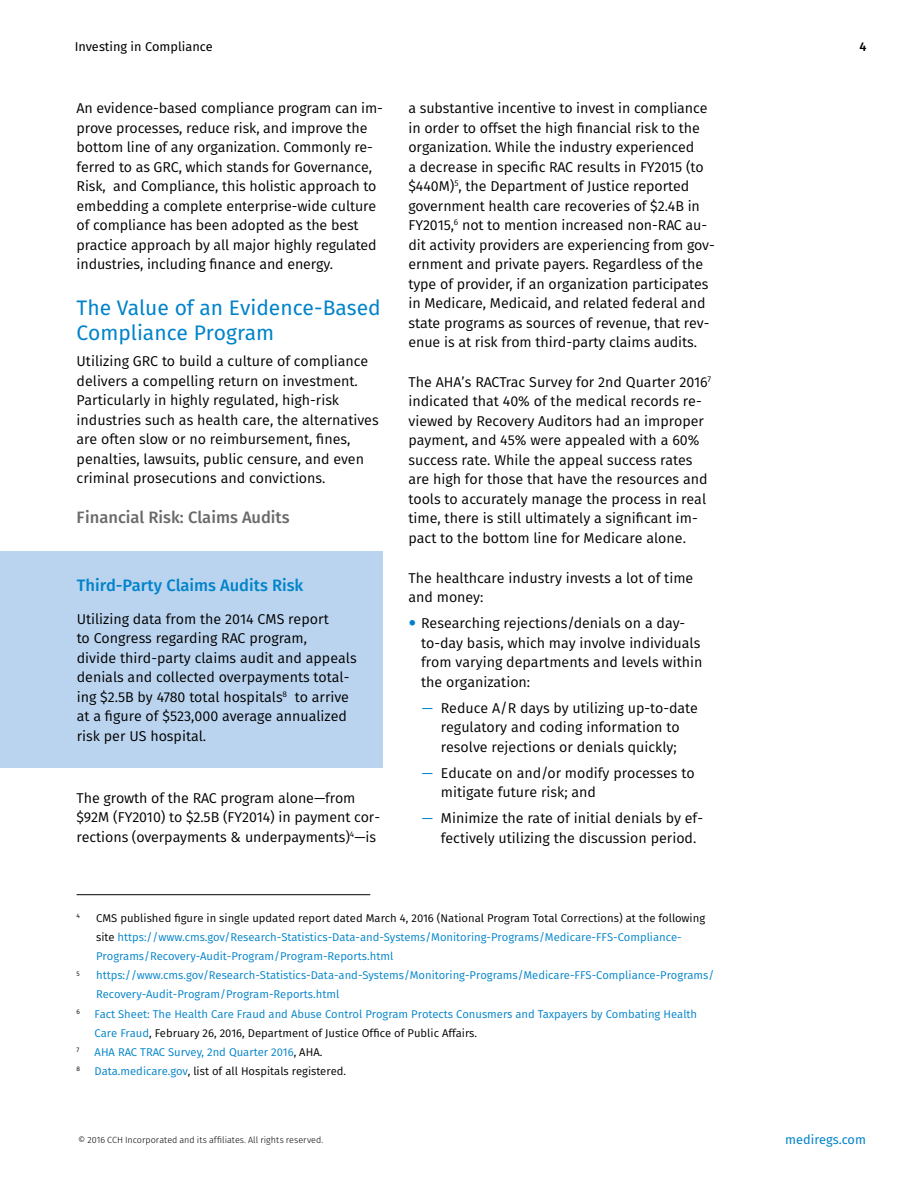
<style>
.page{position:relative;width:919px;height:1188px;background:#fff}
.page>*{position:absolute;margin:0;border:0;box-sizing:border-box;transform-origin:0 0}
.t1{font:21px/25.2px "Fira Sans";color:#0083ca}
.t2{font:500 16.5px "Fira Sans";color:#0083ca}
.t3{font:500 16.5px "Fira Sans";color:#696a6c}
.t4{font:14.25px/19.5px "Fira Sans";letter-spacing:-.005em;color:#000}
.t5{font:12.75px "Fira Sans";color:#000}
.t6{font:12.75px "Fira Sans";color:#0083ca}
.t7{font:500 12.75px "Fira Sans";color:#000}
.t8{font:11.25px/19.2px "Fira Sans";color:#0083ca}
.t9{font:11.25px "Fira Sans";color:#000}
.t10{font:300 9px "Fira Sans";color:#000}
.t11{font:6.6px "Fira Sans";color:#000}
.s1{color:#0083ca}
.s2{color:#000}
</style>
<div class="page">
<div style="left:0;top:551px;width:383px;height:217px;background:#bad4ef"></div>
<hr style="left:77px;top:894px;width:293px;height:1px;background:#000">
<p class="t5" style="left:75px;top:37px;width:140px">Investing in Compliance</p>
<p class="t7" style="left:859px;top:36px;width:9px">4</p>
<p class="t4" style="left:77px;top:98px;width:308px">An evidence-based compliance program can im&shy;prove processes, reduce risk, and improve the bottom line of any organization. Commonly re&shy;ferred to as GRC, which stands for Governance, Risk, and Compliance, this holistic approach to embedding a complete enterprise-wide culture of compliance has been adopted as the best practice approach by all major highly regulated industries, including finance and energy.</p>
<h1 class="t1" style="left:77px;top:294px;width:306px">The Value of an Evidence-Based<br>Compliance Program</h1>
<p class="t4" style="left:77px;top:351px;width:303px">Utilizing GRC to build a culture of compliance delivers a compelling return on investment.<br>Particularly in highly regulated, high-risk industries such as health care, the alternatives are often slow or no reimbursement, fines, penalties, lawsuits, public censure, and even criminal prosecutions and convictions.</p>
<p class="t3" style="left:77px;top:504px;width:214px">Financial Risk: Claims Audits</p>
<p class="t2" style="left:77px;top:572px;width:228px">Third-Party Claims Audits Risk</p>
<p class="t4" style="left:77px;top:609px;width:281px">Utilizing data from the 2014 CMS report<br>to Congress regarding RAC program,<br>divide third-party claims audit and appeals denials and collected overpayments total&shy;ing $2.5B by 4780 total hospitals<sup>8</sup> to arrive at a figure of $523,000 average annualized risk per US hospital.</p>
<p class="t4" style="left:77px;top:788px;width:305px">The growth of the RAC program alone—from $92M (FY2010) to $2.5B (FY2014) in payment cor&shy;rections (overpayments &amp; underpayments)<sup>4</sup>—is</p>
<p class="t4" style="left:408px;top:98px;width:308px">a substantive incentive to invest in compliance in order to offset the high financial risk to the organization. While the industry experienced<br>a decrease in specific RAC results in FY2015 (to $440M)<sup>5</sup>, the Department of Justice reported government health care recoveries of $2.4B in FY2015,<sup>6</sup> not to mention increased non-RAC au&shy;dit activity providers are experiencing from gov&shy;ernment and private payers. Regardless of the type of provider, if an organization participates in Medicare, Medicaid, and related federal and state programs as sources of revenue, that rev&shy;enue is at risk from third-party claims audits.</p>
<p class="t4" style="left:408px;top:372px;width:304px">The AHA’s RACTrac Survey for 2nd Quarter 2016<sup>7 </sup>indicated that 40% of the medical records re&shy;viewed by Recovery Auditors had an improper payment, and 45% were appealed with a 60% success rate. While the appeal success rates are high for those that have the resources and tools to accurately manage the process in real time, there is still ultimately a significant im&shy;pact to the bottom line for Medicare alone.</p>
<p class="t4" style="left:408px;top:568px;width:286px">The healthcare industry invests a lot of time and money:</p>
<p class="t4" style="left:421px;top:613px;width:283px">Researching rejections/denials on a day&shy;to-day basis, which may involve individuals from varying departments and levels within the organization:</p>
<p class="t4" style="left:422px;top:698px;width:277px;text-align:center"><span class="s1">—</span> Reduce A/R days by utilizing up-to-date regulatory and coding information to resolve rejections or denials quickly;</p>
<p class="t4" style="left:441px;top:763px;width:255px;text-indent:-19px"><span class="s1">—</span> Educate on and/or modify processes to mitigate future risk; and</p>
<p class="t4" style="left:441px;top:808px;width:264px;text-indent:-19px"><span class="s1">—</span> Minimize the rate of initial denials by ef&shy;fectively utilizing the discussion period.</p>
<p class="t11" style="left:77px;top:911px;width:5px">4</p>
<p class="t8" style="left:96px;top:908px;width:610px"><span class="s2">CMS published figure in single updated report dated March 4, 2016 (National Program Total Corrections) at the following site</span> https://www.cms.gov/Research-Statistics-Data-and-Systems/Monitoring-Programs/Medicare-FFS-Compliance-<br>Programs/Recovery-Audit-Program/Program-Reports.html</p>
<p class="t11" style="left:77px;top:968px;width:5px">5</p>
<p class="t8" style="left:96px;top:965px;width:619px">https://www.cms.gov/Research-Statistics-Data-and-Systems/Monitoring-Programs/Medicare-FFS-Compliance-Programs/<br>Recovery-Audit-Program/Program-Reports.html</p>
<p class="t11" style="left:77px;top:1007px;width:5px">6</p>
<p class="t8" style="left:95px;top:1004px;width:604px">Fact Sheet: The Health Care Fraud and Abuse Control Program Protects Conusmers and Taxpayers by Combating Health<br>Care Fraud<span class="s2">, February 26, 2016, Department of Justice Office of Public Affairs.</span></p>
<p class="t11" style="left:77px;top:1045px;width:4px">7</p>
<p class="t8" style="left:95px;top:1042px;width:229px">AHA RAC TRAC Survey, 2nd Quarter 2016<span class="s2">, AHA.</span></p>
<p class="t11" style="left:77px;top:1064px;width:5px">8</p>
<p class="t9" style="left:95px;top:1063px;width:253px"><span class="s1">Data.medicare.gov</span>, list of all Hospitals registered.</p>
<p class="t10" style="left:78px;top:1133px;width:247px">© 2016 CCH Incorporated and its affiliates. All rights reserved.</p>
<p class="t6" style="left:785px;top:1130px;width:82px">mediregs.com</p>
</div>
